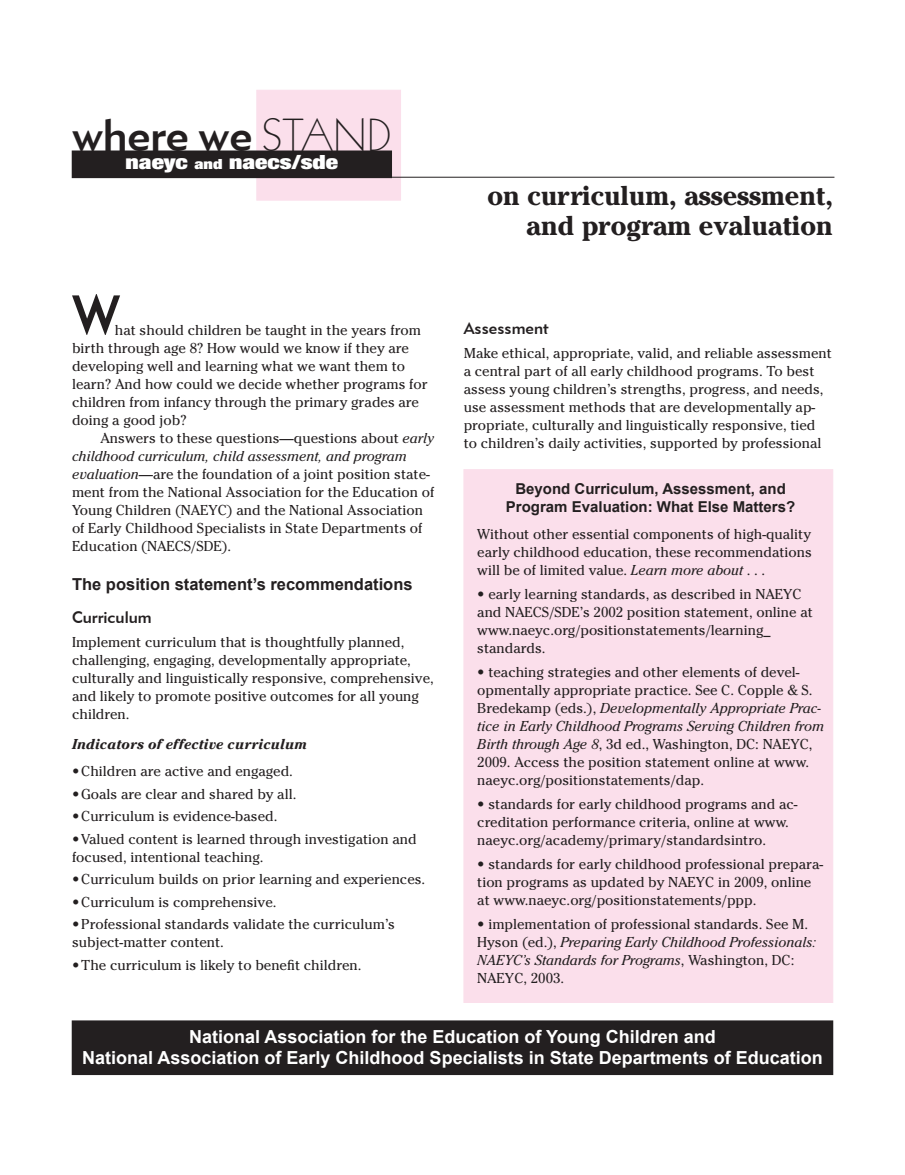
<style>
.page{position:relative;width:905px;height:1175px;background:#fff}
.page>*{position:absolute;margin:0;border:0;box-sizing:border-box;transform-origin:0 0}
.A-YCText{font:54px "Geometric 415 BT Medium A";color:#231f20}
.t1{font:45px "Geometric 415 BT Medium A";letter-spacing:-.005em;color:#231f20}
.t2{font:700 27px/30px "Cheltenham";color:#231f20;text-align:right}
.t3{font:21px "Sans Extra Black Condensed DTC";color:#fff;scale:1.3 1}
.t4{font:700 18px/21px "Arial";color:#fff;text-align:center}
.B-SH1{font:700 16.5px "Arial";color:#231f20}
.C-SH2{font:16.5px "Geometric 415 BT Medium A";color:#231f20}
.B-SH1-2{font:700 15px/18px "Arial";color:#231f20;text-align:center}
.A-YCText-2{font:14.25px/18px "Cheltenham";color:#231f20}
.A-YCText-3{font:italic 700 14.25px "Cheltenham";color:#231f20}
.s1{font-family:"Geometric 231 BT Light C"}
.s2{font-size:15px}
.s3{font-style:italic}
</style>
<div class="page">
<div style="left:464px;top:469px;width:368px;height:533px;background:#fbdfeb"></div>
<div style="left:256px;top:90px;width:144px;height:110px;background:#fbdfeb"></div>
<div style="left:72px;top:151px;width:319px;height:27px;background:#231f20"></div>
<hr style="left:284px;top:177px;width:550px;height:1px;background:#231f20">
<div style="left:72px;top:1020px;width:760px;height:54px;background:#231f20"></div>
<div style="left:72px;top:1020px;width:760px;height:54px;border:1px solid #231f20"></div>
<p class="t1" style="left:72px;top:107px;width:321px">where we <span class="s1">STAND</span></p>
<p class="t3" style="left:126px;top:150px;width:165px">naeyc <span class="s2">and</span> naecs/sde</p>
<p class="A-YCText" style="left:72px;top:282px;width:50px">W</p>
<p class="A-YCText-2" style="left:72px;top:321px;width:357px;text-indent:43px">hat should children be taught in the years from birth through age 8? How would we know if they are developing well and learning what we want them to learn? And how could we decide whether programs for children from infancy through the primary grades are doing a good job?</p>
<p class="A-YCText-2" style="left:72px;top:429px;width:364px;text-indent:28px">Answers to these questions—questions about <span class="s3">early childhood curriculum, child assessment, and program evaluation</span>—are the foundation of a joint position state&shy;ment from the National Association for the Education of Young Children (NAEYC) and the National Association of Early Childhood Specialists in State Departments of Education (NAECS/SDE).</p>
<p class="B-SH1" style="left:72px;top:573px;width:342px">The position statement’s recommendations</p>
<p class="C-SH2" style="left:72px;top:607px;width:81px">Curriculum</p>
<p class="A-YCText-2" style="left:72px;top:633px;width:363px">Implement curriculum that is thoughtfully planned, challenging, engaging, developmentally appropriate, culturally and linguistically responsive, comprehensive, and likely to promote positive outcomes for all young children.</p>
<p class="A-YCText-3" style="left:72px;top:735px;width:236px">Indicators of effective curriculum</p>
<p class="A-YCText-2" style="left:72px;top:762px;width:222px">• Children are active and engaged.</p>
<p class="A-YCText-2" style="left:72px;top:784px;width:226px">• Goals are clear and shared by all.</p>
<p class="A-YCText-2" style="left:72px;top:807px;width:207px">• Curriculum is evidence-based.</p>
<p class="A-YCText-2" style="left:72px;top:829px;width:346px">• Valued content is learned through investigation and focused, intentional teaching.</p>
<p class="A-YCText-2" style="left:72px;top:870px;width:355px">• Curriculum builds on prior learning and experiences.</p>
<p class="A-YCText-2" style="left:72px;top:892px;width:206px">• Curriculum is comprehensive.</p>
<p class="A-YCText-2" style="left:72px;top:915px;width:324px">• Professional standards validate the curriculum’s subject-matter content.</p>
<p class="A-YCText-2" style="left:72px;top:955px;width:291px">• The curriculum is likely to benefit children.</p>
<p class="t2" style="left:487px;top:180px;width:347px">on curriculum, assessment, and program evaluation</p>
<p class="C-SH2" style="left:464px;top:318px;width:86px">Assessment</p>
<p class="A-YCText-2" style="left:464px;top:344px;width:370px">Make ethical, appropriate, valid, and reliable assessment a central part of all early childhood programs. To best assess young children’s strengths, progress, and needs, use assessment methods that are developmentally ap&shy;propriate, culturally and linguistically responsive, tied to children’s daily activities, supported by professional</p>
<p class="B-SH1-2" style="left:506px;top:480px;width:291px">Beyond Curriculum, Assessment, and<br>Program Evaluation: What Else Matters?</p>
<p class="A-YCText-2" style="left:477px;top:525px;width:336px;text-align:justify">Without other essential components of high-quality early childhood education, these recommendations will be of limited value. <span class="s3">Learn more about</span> . . .</p>
<p class="A-YCText-2" style="left:477px;top:585px;width:337px">• early learning standards, as described in NAEYC and NAECS/SDE’s 2002 position statement, online at www.naeyc.org/positionstatements/learning_ standards.</p>
<p class="A-YCText-2" style="left:477px;top:663px;width:348px">• teaching strategies and other elements of devel&shy;opmentally appropriate practice. See C. Copple &amp; S.<br>Bredekamp (eds.), <span class="s3">Developmentally Appropriate Prac&shy;tice in Early Childhood Programs Serving Children from Birth through Age 8</span>, 3d ed., Washington, DC: NAEYC, 2009. Access the position statement online at www. naeyc.org/positionstatements/dap.</p>
<p class="A-YCText-2" style="left:477px;top:795px;width:322px">• standards for early childhood programs and ac&shy;creditation performance criteria, online at www. naeyc.org/academy/primary/standardsintro.</p>
<p class="A-YCText-2" style="left:477px;top:855px;width:347px">• standards for early childhood professional prepara&shy;tion programs as updated by NAEYC in 2009, online at www.naeyc.org/positionstatements/ppp.</p>
<p class="A-YCText-2" style="left:477px;top:915px;width:340px">• implementation of professional standards. See M.<br>Hyson (ed.), <span class="s3">Preparing Early Childhood Professionals:<br>NAEYC’s Standards for Programs</span>, Washington, DC:<br>NAEYC, 2003.</p>
<p class="t4" style="left:82px;top:1026px;width:742px">National Association for the Education of Young Children and<br>National Association of Early Childhood Specialists in State Departments of Education</p>
</div>
